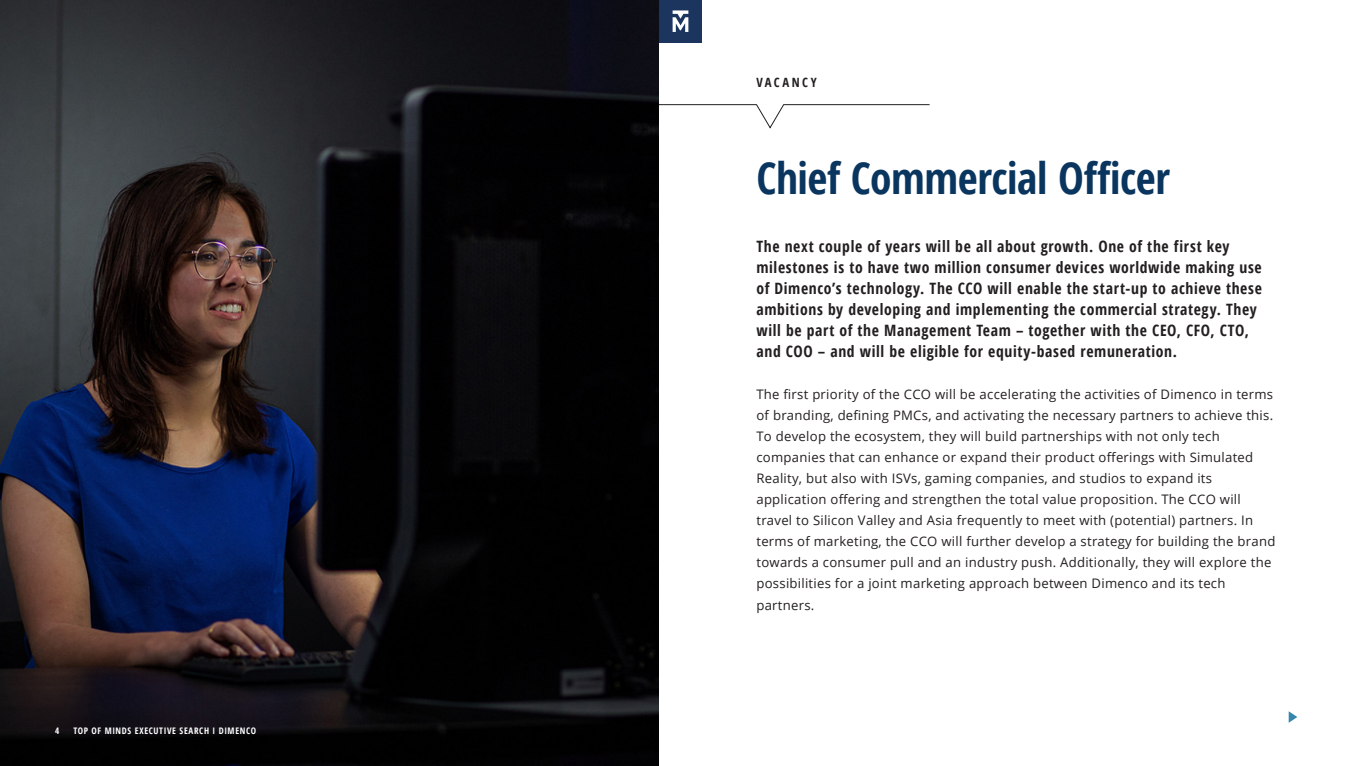
<style>
.page{position:relative;width:1361px;height:766px;background:#fff}
.page>*{position:absolute;margin:0;border:0;box-sizing:border-box;transform-origin:0 0}
.Page_header_kopie{font:700 condensed 43.42px "Open Sans";letter-spacing:-.01em;color:#0a355e}
.t1{font:700 condensed 15.67px/21px "Open Sans";letter-spacing:.04em;color:#231f20}
.t2{font:13.12px/21px "Open Sans";letter-spacing:.02em;color:#231f20}
.t3{font:700 condensed 12.75px "Open Sans";letter-spacing:.19em;color:#231f20}
.t4{font:700 condensed 9px "Open Sans";letter-spacing:.07em;color:#fff}
</style>
<div class="page">
<svg style="left:658px;top:104px;width:272px;height:24px"></svg>
<img style="left:0;top:0;width:658px;height:765px">
<svg style="left:1288px;top:711px;width:9px;height:11px"></svg>
<div style="left:659px;top:0;width:43px;height:43px;background:#1c355e"></div>
<svg style="left:672px;top:10px;width:16px;height:22px"></svg>
<p class="t4" style="left:55px;top:724px;width:6px">4</p>
<p class="t4" style="left:73px;top:724px;width:184px">TOP OF MINDS EXECUTIVE SEARCH I DIMENCO</p>
<p class="t3" style="left:756px;top:73px;width:62px">VACANCY</p>
<p class="Page_header_kopie" style="left:756px;top:148px;width:415px">Chief Commercial Officer</p>
<p class="t1" style="left:756px;top:235px;width:507px">The next couple of years will be all about growth. One of the first key milestones is to have two million consumer devices worldwide making use of Dimenco’s technology. The CCO will enable the start-up to achieve these ambitions by developing and implementing the commercial strategy. They will be part of the Management Team – together with the CEO, CFO, CTO, and COO – and will be eligible for equity-based remuneration.</p>
<p class="t2" style="left:756px;top:383px;width:520px">The first priority of the CCO will be accelerating the activities of Dimenco in terms of branding, defining PMCs, and activating the necessary partners to achieve this.<br>To develop the ecosystem, they will build partnerships with not only tech companies that can enhance or expand their product offerings with Simulated Reality, but also with ISVs, gaming companies, and studios to expand its application offering and strengthen the total value proposition. The CCO will travel to Silicon Valley and Asia frequently to meet with (potential) partners. In terms of marketing, the CCO will further develop a strategy for building the brand towards a consumer pull and an industry push. Additionally, they will explore the possibilities for a joint marketing approach between Dimenco and its tech partners.</p>
</div>
